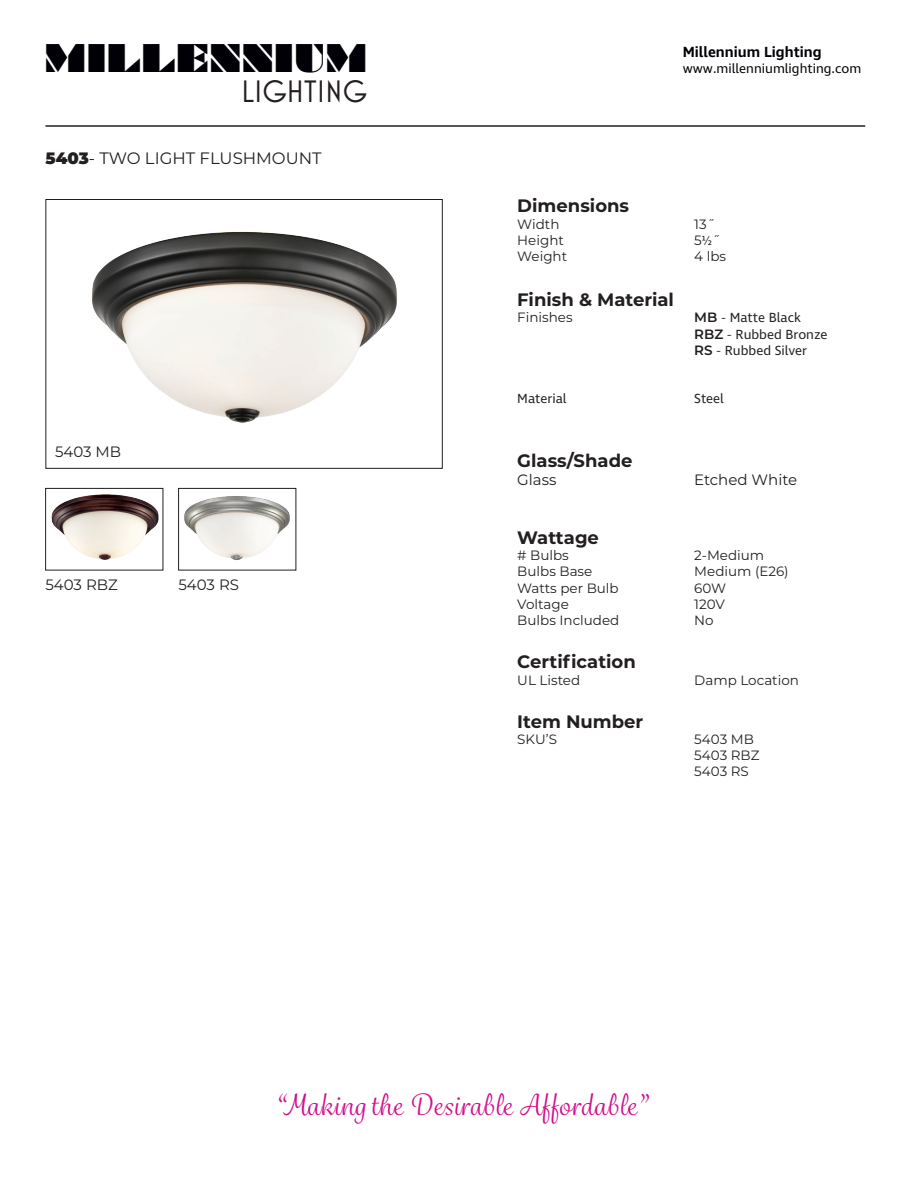
<style>
.page{position:relative;width:918px;height:1188px;background:#fff}
.page>*{position:absolute;margin:0;border:0;box-sizing:border-box;transform-origin:0 0}
.t1{font:36.45px "Braggadocio";color:#000006}
.t2{font:31.5px "Mostra Nuova";color:#231f20}
.t3{font:28.5px "Grafolita Script";letter-spacing:.025em;color:#d10f8c}
.t4{font:700 18px "Montserrat";color:#231f20}
.t5{font:16.5px "Montserrat";color:#231f20}
.t6{font:15px "Montserrat";color:#231f20}
.t7{font:600 15px "Ingra";color:#000006}
.t8{font:13.5px "Montserrat";color:#231f20}
.t9{font:13.5px "Ingra";color:#231f20}
.t10{font:13.5px "Ingra";color:#000006}
.s1{font-weight:900}
.s2{font-family:"Ingra"}
.s3{font-family:"Montserrat";font-weight:600}
.s4{font-family:"Montserrat"}
</style>
<div class="page">
<img style="left:92px;top:231px;width:305px;height:192px">
<div style="left:45px;top:199px;width:398px;height:270px;border:1px solid #231f20"></div>
<hr style="left:45px;top:125px;width:820px;height:2px;background:#231f20">
<img style="left:51px;top:494px;width:108px;height:66px">
<div style="left:45px;top:488px;width:118px;height:82px;border:1px solid #231f20"></div>
<img style="left:184px;top:496px;width:106px;height:64px">
<div style="left:178px;top:488px;width:118px;height:82px;border:1px solid #231f20"></div>
<p class="t1" style="left:44px;top:36px;width:325px">MILLENNIUM</p>
<p class="t2" style="left:241px;top:73px;width:128px">LIGHTING</p>
<p class="t5" style="left:45px;top:147px;width:278px"><span class="s1">5403</span>- TWO LIGHT FLUSHMOUNT</p>
<p class="t6" style="left:55px;top:441px;width:68px">5403 MB</p>
<p class="t6" style="left:45px;top:574px;width:74px">5403 RBZ</p>
<p class="t6" style="left:178px;top:574px;width:62px">5403 RS</p>
<p class="t7" style="left:683px;top:42px;width:140px">Millennium Lighting</p>
<p class="t10" style="left:683px;top:60px;width:180px">www.millenniumlighting.com</p>
<p class="t4" style="left:517px;top:193px;width:113px">Dimensions</p>
<p class="t8" style="left:517px;top:215px;width:44px">Width</p>
<p class="t8" style="left:694px;top:215px;width:22px">13˝</p>
<p class="t8" style="left:517px;top:231px;width:48px">Height</p>
<p class="t8" style="left:694px;top:231px;width:28px">5<span class="s2">½</span>˝</p>
<p class="t8" style="left:517px;top:247px;width:51px">Weight</p>
<p class="t8" style="left:694px;top:247px;width:33px">4 lbs</p>
<p class="t4" style="left:517px;top:287px;width:158px">Finish &amp; Material</p>
<p class="t8" style="left:517px;top:308px;width:57px">Finishes</p>
<p class="t9" style="left:694px;top:309px;width:108px"><span class="s3">MB</span> <span class="s4">-</span> Matte Black</p>
<p class="t9" style="left:694px;top:326px;width:135px"><span class="s3">RBZ</span> <span class="s4">-</span> Rubbed Bronze</p>
<p class="t9" style="left:694px;top:342px;width:114px"><span class="s3">RS</span> <span class="s4">-</span> Rubbed Silver</p>
<p class="t9" style="left:517px;top:390px;width:51px">Material</p>
<p class="t9" style="left:694px;top:390px;width:31px">Steel</p>
<p class="t4" style="left:517px;top:448px;width:117px">Glass/Shade</p>
<p class="t6" style="left:517px;top:470px;width:41px">Glass</p>
<p class="t6" style="left:694px;top:470px;width:105px">Etched White</p>
<p class="t4" style="left:517px;top:525px;width:83px">Wattage</p>
<p class="t8" style="left:517px;top:546px;width:53px"># Bulbs</p>
<p class="t8" style="left:694px;top:546px;width:71px">2-Medium</p>
<p class="t8" style="left:517px;top:562px;width:77px">Bulbs Base</p>
<p class="t8" style="left:694px;top:562px;width:96px">Medium (E26)</p>
<p class="t8" style="left:517px;top:578px;width:103px">Watts per Bulb</p>
<p class="t8" style="left:694px;top:578px;width:33px">60W</p>
<p class="t8" style="left:517px;top:595px;width:53px">Voltage</p>
<p class="t8" style="left:694px;top:595px;width:32px">120V</p>
<p class="t8" style="left:517px;top:611px;width:104px">Bulbs Included</p>
<p class="t8" style="left:694px;top:611px;width:21px">No</p>
<p class="t4" style="left:517px;top:649px;width:120px">Certification</p>
<p class="t8" style="left:517px;top:671px;width:64px">UL Listed</p>
<p class="t8" style="left:694px;top:671px;width:106px">Damp Location</p>
<p class="t4" style="left:517px;top:708px;width:128px">Item Number</p>
<p class="t8" style="left:517px;top:730px;width:41px">SKU’S</p>
<p class="t8" style="left:694px;top:730px;width:61px">5403 MB</p>
<p class="t8" style="left:694px;top:746px;width:67px">5403 RBZ</p>
<p class="t8" style="left:694px;top:762px;width:56px">5403 RS</p>
<p class="t3" style="left:275px;top:1087px;width:373px">“Making the Desirable Affordable”</p>
</div>
